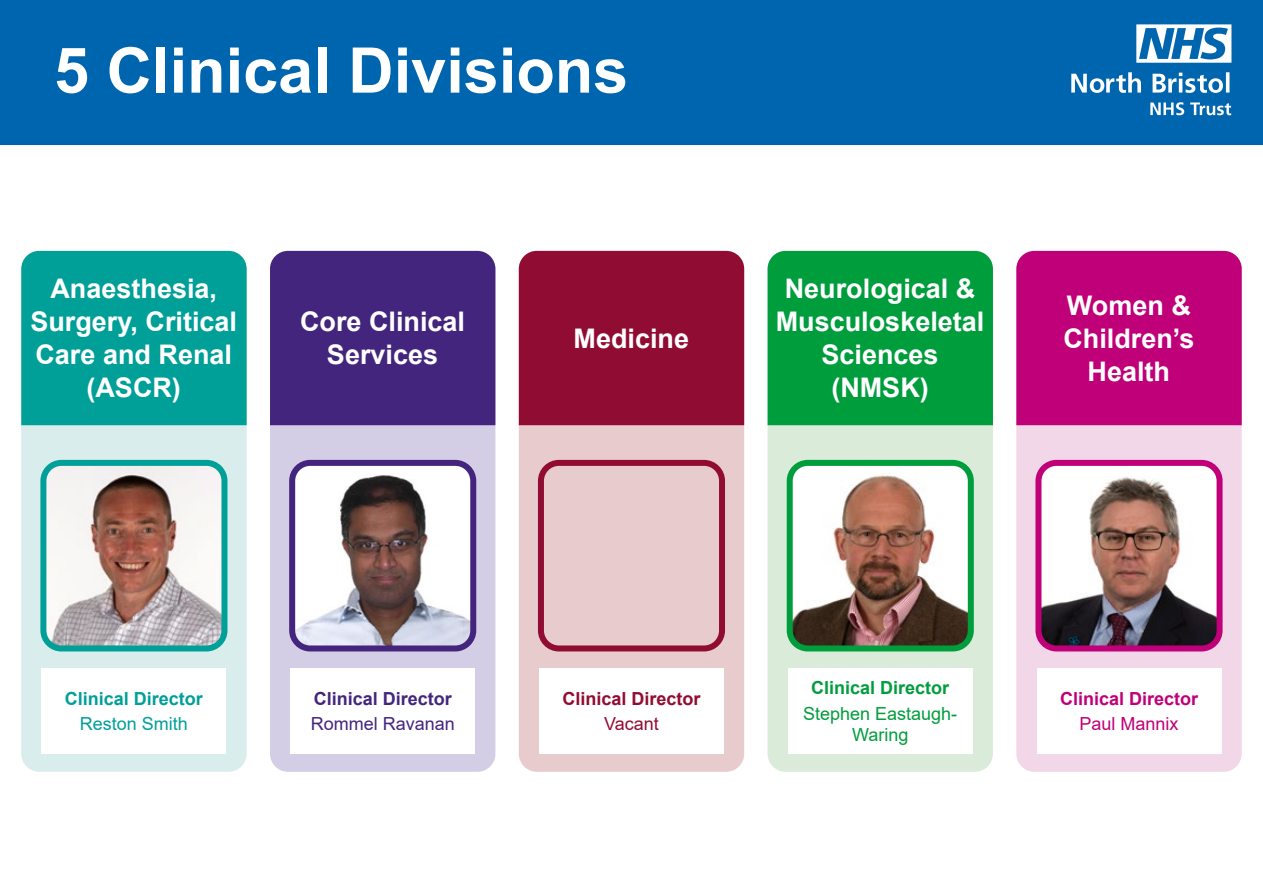
<style>
.page{position:relative;width:1263px;height:893px;background:#fff}
.page>*{position:absolute;margin:0;border:0;box-sizing:border-box;transform-origin:0 0}
.t1{font:700 63px "Arial";color:#fff}
.t2{font:700 27px/33px "Arial";color:#fff;text-align:center}
.t3{font:18px/21.6px "Arial";color:#009d3d;text-align:center}
.t4{font:700 18px "Arial";color:#009f98}
.t5{font:700 18px "Arial";color:#44257d}
.t6{font:700 18px "Arial";color:#910c32}
.t7{font:700 18px "Arial";color:#009d3d}
.t8{font:700 18px "Arial";color:#bf0078}
.t9{font:18px "Arial";color:#44257d}
.t10{font:18px "Arial";color:#009f98}
.t11{font:18px "Arial";color:#bf0078}
.t12{font:18px "Arial";color:#910c32}
</style>
<div class="page">
<div style="left:21px;top:251px;width:226px;height:521px;background:#d8edec;border-radius:18px"></div>
<div style="left:42px;top:668px;width:184px;height:85px;background:#fff"></div>
<div style="left:0;top:0;width:1263px;height:145px;background:#0065af"></div>
<svg style="left:1150px;top:102px;width:81px;height:13px"></svg>
<svg style="left:1071px;top:72px;width:158px;height:21px"></svg>
<svg style="left:1136px;top:24px;width:95px;height:39px"></svg>
<img style="left:47px;top:467px;width:173px;height:177px">
<div style="left:40px;top:460px;width:187px;height:191px;border:6px solid #009f98;border-radius:18px"></div>
<div style="left:21px;top:251px;width:226px;height:174px;background:#009f98"></div>
<div style="left:270px;top:251px;width:225px;height:521px;background:#d4cde6;border-radius:18px"></div>
<div style="left:291px;top:668px;width:184px;height:85px;background:#fff"></div>
<img style="left:296px;top:467px;width:173px;height:177px">
<div style="left:289px;top:460px;width:187px;height:191px;border:6px solid #44257d;border-radius:18px"></div>
<div style="left:270px;top:251px;width:225px;height:174px;background:#44257d"></div>
<div style="left:519px;top:251px;width:225px;height:521px;background:#e8cccd;border-radius:18px"></div>
<div style="left:539px;top:668px;width:184px;height:85px;background:#fff"></div>
<div style="left:538px;top:460px;width:187px;height:191px;border:6px solid #910c32;border-radius:18px"></div>
<div style="left:519px;top:251px;width:225px;height:174px;background:#910c32"></div>
<div style="left:767px;top:251px;width:226px;height:521px;background:#dbebd9;border-radius:18px"></div>
<div style="left:788px;top:668px;width:184px;height:85px;background:#fff"></div>
<img style="left:794px;top:467px;width:173px;height:177px">
<div style="left:787px;top:460px;width:187px;height:191px;border:6px solid #009d3d;border-radius:18px"></div>
<div style="left:767px;top:251px;width:226px;height:174px;background:#009d3d"></div>
<div style="left:1016px;top:251px;width:226px;height:521px;background:#f1d7e8;border-radius:18px"></div>
<div style="left:1037px;top:668px;width:184px;height:85px;background:#fff"></div>
<img style="left:1042px;top:467px;width:173px;height:177px">
<div style="left:1035px;top:460px;width:187px;height:191px;border:6px solid #bf0078;border-radius:18px"></div>
<div style="left:1016px;top:251px;width:226px;height:174px;background:#bf0078"></div>
<h1 class="t1" style="left:54px;top:26px;width:576px">5 Clinical Divisions</h1>
<p class="t2" style="left:30px;top:273px;width:208px">Anaesthesia,<br>Surgery, Critical<br>Care and Renal (ASCR)</p>
<p class="t2" style="left:300px;top:306px;width:167px">Core Clinical<br>Services</p>
<p class="t2" style="left:573px;top:322px;width:117px">Medicine</p>
<p class="t2" style="left:776px;top:273px;width:210px">Neurological &amp;<br>Musculoskeletal<br>Sciences (NMSK)</p>
<p class="t2" style="left:1063px;top:289px;width:133px">Women &amp;<br>Children’s<br>Health</p>
<p class="t4" style="left:65px;top:685px;width:140px">Clinical Director</p>
<p class="t10" style="left:80px;top:712px;width:110px">Reston Smith</p>
<p class="t5" style="left:314px;top:685px;width:140px">Clinical Director</p>
<p class="t9" style="left:311px;top:712px;width:146px">Rommel Ravanan</p>
<p class="t6" style="left:562px;top:685px;width:140px">Clinical Director</p>
<p class="t12" style="left:604px;top:712px;width:56px">Vacant</p>
<p class="t7" style="left:811px;top:675px;width:140px">Clinical Director</p>
<p class="t3" style="left:803px;top:702px;width:156px">Stephen Eastaugh-<br>Waring</p>
<p class="t8" style="left:1060px;top:685px;width:140px">Clinical Director</p>
<p class="t11" style="left:1079px;top:712px;width:101px">Paul Mannix</p>
</div>
